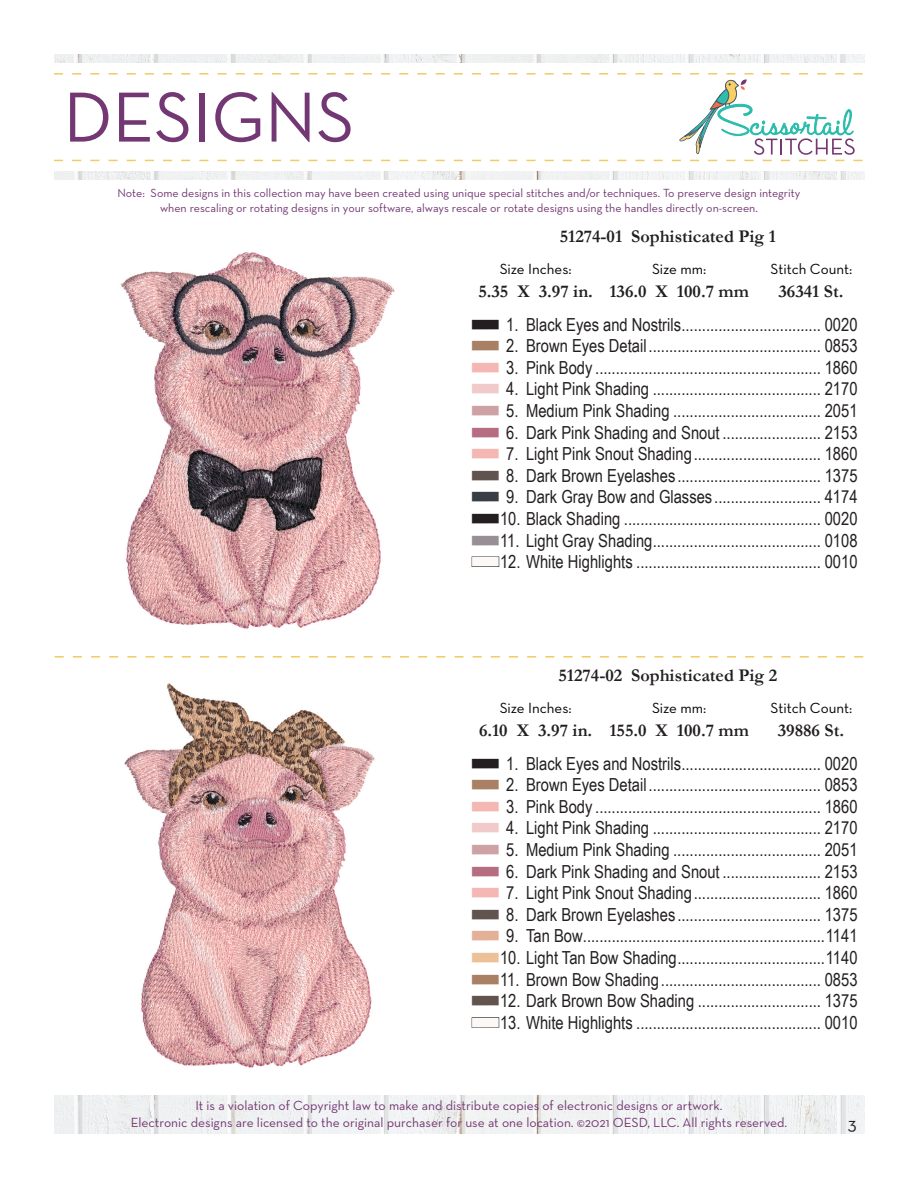
<style>
.page{position:relative;width:918px;height:1188px;background:#fff}
.page>*{position:absolute;margin:0;border:0;box-sizing:border-box;transform-origin:0 0}
.t1{font:72px "Neutra Text";color:#733873}
.t2{font:18px "Arial Narrow";color:#231f20}
.t3{font:700 18px "Garamond";color:#231f20}
.t4{font:18px "Neutra Text";color:#231f20}
.t5{font:15px "Neutra Text";color:#040503}
.t6{font:13.5px "Neutra Text";color:#733873}
.t7{font:12px "Neutra Text";color:#733873}
.s1{font-family:"threadchart"}
.s2{font-family:"threadchart";color:#a98064}
.s3{font-family:"threadchart";color:#f4b7b3}
.s4{font-family:"threadchart";color:#f0cbca}
.s5{font-family:"threadchart";color:#cea2a4}
.s6{font-family:"threadchart";color:#b66d82}
.s7{font-family:"threadchart";color:#61544e}
.s8{font-family:"threadchart";color:#393d44}
.s9{font-family:"threadchart";color:#978f95}
.s10{font-family:"threadchart";color:#e4b198}
.s11{font-family:"threadchart";color:#ecc198}
</style>
<div class="page">
<img style="left:54px;top:1096px;width:810px;height:38px">
<img style="left:54px;top:54px;width:810px;height:126px">
<div style="left:29px;top:63px;width:863px;height:108px;background:#fff"></div>
<svg style="left:54px;top:73px;width:809px;height:88px"></svg>
<svg style="left:55px;top:656px;width:808px;height:2px"></svg>
<img style="left:120px;top:252px;width:275px;height:377px">
<img style="left:124px;top:683px;width:251px;height:385px">
<p class="t1" style="left:63px;top:73px;width:293px">DESIGNS</p>
<p class="t7" style="left:117px;top:186px;width:685px">Note: Some designs in this collection may have been created using unique special stitches and/or techniques. To preserve design integrity</p>
<p class="t7" style="left:160px;top:200px;width:599px">when rescaling or rotating designs in your software, always rescale or rotate designs using the handles directly on-screen.</p>
<p class="t3" style="left:560px;top:224px;width:218px">51274-01 Sophisticated Pig 1</p>
<p class="t5" style="left:500px;top:260px;width:73px">Size Inches:</p>
<p class="t5" style="left:652px;top:260px;width:56px">Size mm:</p>
<p class="t5" style="left:770px;top:260px;width:83px">Stitch Count:</p>
<p class="t3" style="left:478px;top:279px;width:116px">5.35 X 3.97 in.</p>
<p class="t3" style="left:609px;top:279px;width:141px">136.0 X 100.7 mm</p>
<p class="t3" style="left:778px;top:279px;width:66px">36341 St.</p>
<p class="t2" style="left:472px;top:311px;width:387px"><span class="s1">n</span> 1. Black Eyes and Nostrils.................................. 0020</p>
<p class="t2" style="left:472px;top:333px;width:387px"><span class="s2">n</span> 2. Brown Eyes Detail.......................................... 0853</p>
<p class="t2" style="left:472px;top:354px;width:387px"><span class="s3">n</span> 3. Pink Body ....................................................... 1860</p>
<p class="t2" style="left:472px;top:376px;width:387px"><span class="s4">n</span> 4. Light Pink Shading ......................................... 2170</p>
<p class="t2" style="left:472px;top:397px;width:387px"><span class="s5">n</span> 5. Medium Pink Shading .................................... 2051</p>
<p class="t2" style="left:472px;top:419px;width:387px"><span class="s6">n</span> 6. Dark Pink Shading and Snout ........................ 2153</p>
<p class="t2" style="left:472px;top:441px;width:387px"><span class="s3">n</span> 7. Light Pink Snout Shading............................... 1860</p>
<p class="t2" style="left:472px;top:462px;width:387px"><span class="s7">n</span> 8. Dark Brown Eyelashes................................... 1375</p>
<p class="t2" style="left:472px;top:484px;width:387px"><span class="s8">n</span> 9. Dark Gray Bow and Glasses.......................... 4174</p>
<p class="t2" style="left:472px;top:505px;width:387px"><span class="s1">n</span>10. Black Shading ................................................ 0020</p>
<p class="t2" style="left:472px;top:527px;width:387px"><span class="s9">n</span>11. Light Gray Shading......................................... 0108</p>
<p class="t2" style="left:472px;top:549px;width:387px"><span class="s1">n</span>12. White Highlights ............................................. 0010</p>
<p class="t3" style="left:558px;top:663px;width:220px">51274-02 Sophisticated Pig 2</p>
<p class="t5" style="left:500px;top:699px;width:73px">Size Inches:</p>
<p class="t5" style="left:652px;top:699px;width:56px">Size mm:</p>
<p class="t5" style="left:770px;top:699px;width:83px">Stitch Count:</p>
<p class="t3" style="left:479px;top:718px;width:115px">6.10 X 3.97 in.</p>
<p class="t3" style="left:609px;top:718px;width:141px">155.0 X 100.7 mm</p>
<p class="t3" style="left:778px;top:718px;width:68px">39886 St.</p>
<p class="t2" style="left:472px;top:750px;width:387px"><span class="s1">n</span> 1. Black Eyes and Nostrils.................................. 0020</p>
<p class="t2" style="left:472px;top:772px;width:387px"><span class="s2">n</span> 2. Brown Eyes Detail.......................................... 0853</p>
<p class="t2" style="left:472px;top:793px;width:387px"><span class="s3">n</span> 3. Pink Body ....................................................... 1860</p>
<p class="t2" style="left:472px;top:815px;width:387px"><span class="s4">n</span> 4. Light Pink Shading ......................................... 2170</p>
<p class="t2" style="left:472px;top:837px;width:387px"><span class="s5">n</span> 5. Medium Pink Shading .................................... 2051</p>
<p class="t2" style="left:472px;top:858px;width:387px"><span class="s6">n</span> 6. Dark Pink Shading and Snout ........................ 2153</p>
<p class="t2" style="left:472px;top:880px;width:387px"><span class="s3">n</span> 7. Light Pink Snout Shading............................... 1860</p>
<p class="t2" style="left:472px;top:901px;width:387px"><span class="s7">n</span> 8. Dark Brown Eyelashes................................... 1375</p>
<p class="t2" style="left:472px;top:923px;width:387px"><span class="s10">n</span> 9. Tan Bow...........................................................1141</p>
<p class="t2" style="left:472px;top:945px;width:387px"><span class="s11">n</span>10. Light Tan Bow Shading....................................1140</p>
<p class="t2" style="left:472px;top:966px;width:387px"><span class="s2">n</span>11. Brown Bow Shading....................................... 0853</p>
<p class="t2" style="left:472px;top:988px;width:387px"><span class="s7">n</span>12. Dark Brown Bow Shading .............................. 1375</p>
<p class="t2" style="left:472px;top:1009px;width:387px"><span class="s1">n</span>13. White Highlights ............................................. 0010</p>
<p class="t6" style="left:195px;top:1098px;width:529px">It is a violation of Copyright law to make and distribute copies of electronic designs or artwork.</p>
<p class="t6" style="left:131px;top:1114px;width:658px">Electronic designs are licensed to the original purchaser for use at one location. ©2021 OESD, LLC. All rights reserved.</p>
<p class="t4" style="left:848px;top:1113px;width:10px">3</p>
</div>
